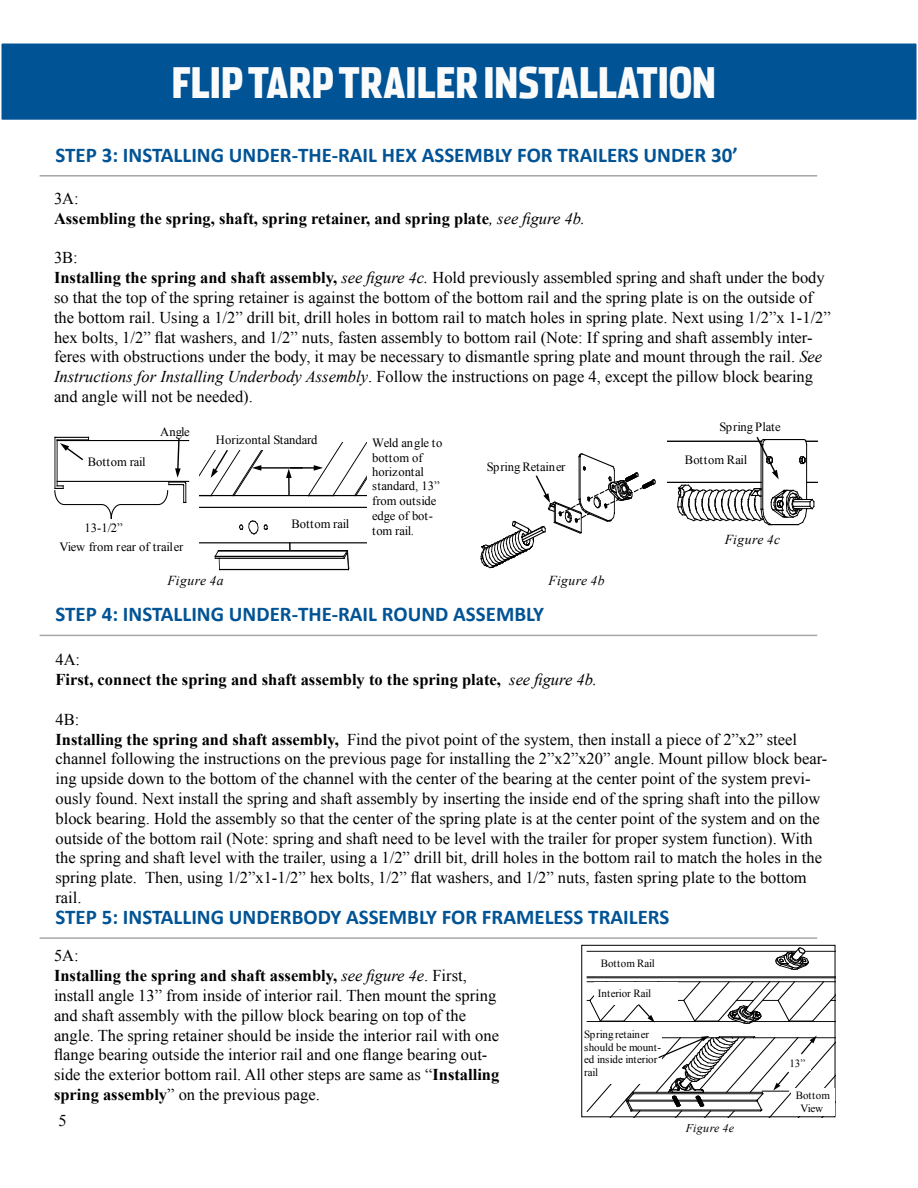
<style>
.page{position:relative;width:918px;height:1188px;background:#fff}
.page>*{position:absolute;margin:0;border:0;box-sizing:border-box;transform-origin:0 0}
.t1{font:900 42px "Stainless Comp";color:#fbfbfb}
.t2{font:700 21px "Calibri";color:#005395}
.t3{font:16.5px/19.8px "Times New Roman";color:#000}
.t4{font:700 16.5px "Times New Roman";color:#000}
.t5{font:italic 13.65px "Times New Roman";letter-spacing:.035em;color:#000}
.t6{font:12.6px/13.6px "Times New Roman";color:#000}
.t7{font:12.6px "Times New Roman";letter-spacing:-.025em;color:#000}
.t8{font:italic 11.85px "Times New Roman";letter-spacing:.035em;color:#000}
.t9{font:10.95px/12.9px "Times New Roman";color:#000;text-align:center}
.s1{font-weight:400;font-style:italic}
.s2{font-weight:700}
.s3{font-style:italic}
.s4{font-weight:400}
</style>
<div class="page">
<div style="left:1px;top:43px;width:916px;height:77px;background:#005395"></div>
<div style="left:0;top:42px;width:918px;height:79px;border:2px solid #fff"></div>
<hr style="left:40px;top:175px;width:777px;height:2px;background:#a5a7aa">
<hr style="left:57px;top:440px;width:132px;height:1px;background:#000">
<hr style="left:57px;top:481px;width:132px;height:1px;background:#000">
<svg style="left:54px;top:437px;width:133px;height:83px"></svg>
<hr style="left:215px;top:556px;width:129px;height:1px;background:#000">
<hr style="left:215px;top:558px;width:129px;height:1px;background:#000">
<hr style="left:219px;top:569px;width:129px;height:1px;background:#000">
<svg style="left:343px;top:550px;width:7px;height:20px"></svg>
<svg style="left:214px;top:550px;width:6px;height:19px"></svg>
<hr style="left:218px;top:551px;width:129px;height:1px;background:#000">
<hr style="left:200px;top:543px;width:166px;height:1px;background:#000">
<hr style="left:200px;top:495px;width:166px;height:1px;background:#000">
<hr style="left:200px;top:507px;width:166px;height:1px;background:#000">
<svg style="left:239px;top:520px;width:29px;height:15px"></svg>
<svg style="left:289px;top:542px;width:2px;height:9px"></svg>
<hr style="left:290px;top:467px;width:25px;height:2px;background:#000">
<svg style="left:308px;top:443px;width:58px;height:52px"></svg>
<div style="left:206px;top:433px;width:122px;height:17px;background:#fff"></div>
<svg style="left:200px;top:450px;width:96px;height:45px"></svg>
<svg style="left:480px;top:453px;width:176px;height:115px"></svg>
<hr style="left:668px;top:441px;width:94px;height:1px;background:#000">
<hr style="left:668px;top:482px;width:93px;height:1px;background:#000">
<svg style="left:677px;top:437px;width:140px;height:88px"></svg>
<hr style="left:40px;top:635px;width:777px;height:1px;background:#a5a7aa">
<hr style="left:40px;top:937px;width:777px;height:2px;background:#a5a7aa">
<hr style="left:643px;top:1000px;width:41px;height:1px;background:#000">
<hr style="left:587px;top:1021px;width:152px;height:1px;background:#000">
<hr style="left:587px;top:951px;width:209px;height:1px;background:#000">
<hr style="left:805px;top:951px;width:30px;height:1px;background:#000">
<hr style="left:587px;top:977px;width:248px;height:1px;background:#000">
<hr style="left:587px;top:981px;width:248px;height:1px;background:#000">
<hr style="left:587px;top:978px;width:248px;height:1px;background:#000">
<svg style="left:775px;top:947px;width:34px;height:23px"></svg>
<svg style="left:683px;top:981px;width:150px;height:43px"></svg>
<div style="left:581px;top:945px;width:254px;height:172px;border:1px solid #000"></div>
<div style="left:594px;top:983px;width:84px;height:22px;background:#fff"></div>
<svg style="left:587px;top:981px;width:72px;height:42px"></svg>
<svg style="left:586px;top:1036px;width:249px;height:81px"></svg>
<div style="left:791px;top:1088px;width:43px;height:28px;background:#fff"></div>
<h1 class="t1" style="left:172px;top:57px;width:545px">FLIP TARP TRAILER INSTALLATION</h1>
<p class="t2" style="left:56px;top:141px;width:684px">STEP 3: INSTALLING UNDER-THE-RAIL HEX ASSEMBLY FOR TRAILERS UNDER 30’</p>
<p class="t3" style="left:54px;top:188px;width:26px">3A:</p>
<h4 class="t4" style="left:54px;top:207px;width:533px">Assembling the spring, shaft, spring retainer, and spring plate<span class="s1">, see figure 4b.</span></h4>
<p class="t3" style="left:54px;top:248px;width:778px">3B:<br><span class="s2">Installing the spring and shaft assembly,</span> <span class="s3">see figure 4c.</span> Hold previously assembled spring and shaft under the body so that the top of the spring retainer is against the bottom of the bottom rail and the spring plate is on the outside of the bottom rail. Using a 1/2” drill bit, drill holes in bottom rail to match holes in spring plate. Next using 1/2”x 1-1/2” hex bolts, 1/2” flat washers, and 1/2” nuts, fasten assembly to bottom rail (Note: If spring and shaft assembly inter&shy;feres with obstructions under the body, it may be necessary to dismantle spring plate and mount through the rail. <span class="s3">See Instructions for Installing Underbody Assembly</span>. Follow the instructions on page 4, except the pillow block bearing and angle will not be needed).</p>
<p class="t6" style="left:160px;top:425px;width:31px">Angle</p>
<p class="t6" style="left:216px;top:433px;width:103px">Horizontal Standard</p>
<p class="t7" style="left:372px;top:435px;width:72px">Weld angle to</p>
<p class="t6" style="left:720px;top:420px;width:63px">Spring Plate</p>
<p class="t6" style="left:88px;top:455px;width:60px">Bottom rail</p>
<p class="t6" style="left:372px;top:451px;width:53px">bottom of horizontal</p>
<p class="t6" style="left:487px;top:460px;width:80px">Spring Retainer</p>
<p class="t6" style="left:372px;top:479px;width:69px">standard, 13”</p>
<p class="t6" style="left:372px;top:494px;width:66px">from outside</p>
<p class="t6" style="left:59px;top:519px;width:125px;line-height:18.9px;text-indent:25px">13-1/2”<br>View from rear of trailer</p>
<p class="t6" style="left:291px;top:517px;width:60px">Bottom rail</p>
<p class="t6" style="left:372px;top:508px;width:62px;line-height:14.7px">edge of bot&shy;tom rail.</p>
<p class="t6" style="left:685px;top:453px;width:64px">Bottom Rail</p>
<p class="t5" style="left:725px;top:530px;width:57px">Figure 4c</p>
<p class="t5" style="left:168px;top:571px;width:58px">Figure 4a</p>
<p class="t5" style="left:549px;top:571px;width:58px">Figure 4b</p>
<p class="t2" style="left:56px;top:601px;width:490px">STEP 4: INSTALLING UNDER-THE-RAIL ROUND ASSEMBLY</p>
<p class="t3" style="left:56px;top:650px;width:26px">4A:</p>
<h4 class="t4" style="left:56px;top:668px;width:543px">First, connect the spring and shaft assembly to the spring plate, <span class="s1">see figure 4b.</span></h4>
<p class="t3" style="left:56px;top:709px;width:773px">4B:<br><span class="s2">Installing the spring and shaft assembly,</span> Find the pivot point of the system, then install a piece of 2”x2” steel channel following the instructions on the previous page for installing the 2”x2”x20” angle. Mount pillow block bear&shy;ing upside down to the bottom of the channel with the center of the bearing at the center point of the system previ&shy;ously found. Next install the spring and shaft assembly by inserting the inside end of the spring shaft into the pillow block bearing. Hold the assembly so that the center of the spring plate is at the center point of the system and on the outside of the bottom rail (Note: spring and shaft need to be level with the trailer for proper system function). With the spring and shaft level with the trailer, using a 1/2” drill bit, drill holes in the bottom rail to match the holes in the</p>
<p class="t3" style="left:56px;top:868px;width:753px">spring plate. Then, using 1/2”x1-1/2” hex bolts, 1/2” flat washers, and 1/2” nuts, fasten spring plate to the bottom</p>
<p class="t3" style="left:56px;top:887px;width:28px">rail.</p>
<p class="t2" style="left:56px;top:903px;width:615px">STEP 5: INSTALLING UNDERBODY ASSEMBLY FOR FRAMELESS TRAILERS</p>
<p class="t3" style="left:54px;top:946px;width:26px">5A:</p>
<p class="t9" style="left:601px;top:956px;width:56px">Bottom Rail</p>
<p class="t4" style="left:54px;top:964px;width:414px">Installing the spring and shaft assembly, <span class="s1">see figure 4e</span><span class="s4">. First,</span></p>
<p class="t9" style="left:598px;top:987px;width:55px">Interior Rail</p>
<p class="t3" style="left:54px;top:985px;width:447px">install angle 13” from inside of interior rail. Then mount the spring and shaft assembly with the pillow block bearing on top of the angle. The spring retainer should be inside the interior rail with one</p>
<p class="t9" style="left:584px;top:1028px;width:67px">Spring retainer</p>
<p class="t9" style="left:584px;top:1041px;width:78px">should be mount-</p>
<p class="t3" style="left:54px;top:1045px;width:435px">flange bearing outside the interior rail and one flange bearing out-</p>
<p class="t9" style="left:584px;top:1053px;width:75px">ed inside interior</p>
<p class="t9" style="left:789px;top:1056px;width:17px">13”</p>
<p class="t3" style="left:54px;top:1065px;width:447px">side the exterior bottom rail. All other steps are same as “<span class="s2">Installing</span></p>
<p class="t9" style="left:584px;top:1065px;width:16px">rail</p>
<p class="t3" style="left:54px;top:1084px;width:267px"><span class="s2">spring assembly</span>” on the previous page.</p>
<p class="t9" style="left:796px;top:1088px;width:36px">Bottom<br>View</p>
<p class="t8" style="left:686px;top:1120px;width:50px">Figure 4e</p>
<p class="t3" style="left:58px;top:1111px;width:10px">5</p>
</div>
